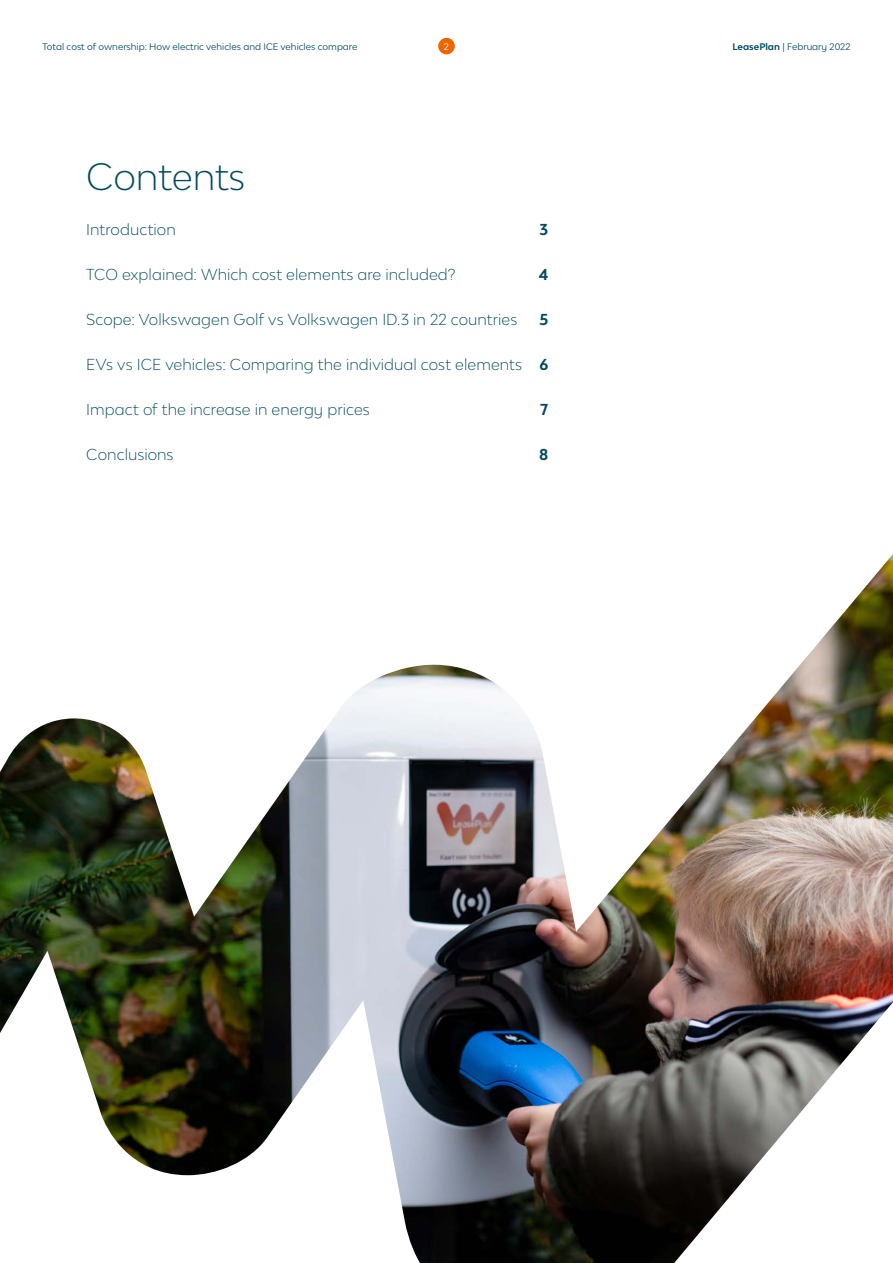
<style>
.page{position:relative;width:893px;height:1263px;background:#fff}
.page>*{position:absolute;margin:0;border:0;box-sizing:border-box;transform-origin:0 0}
.t1{font:300 36px "Lease Plan";color:#004a5d}
.t2{font:300 15px "Lease Plan";letter-spacing:.005em;color:#004a5d}
.t3{font:700 15px "Lease Plan";color:#004a5d}
.t4{font:9px "Lease Plan";color:#004a5d}
.t5{font:9px "Lease Plan";color:#fff}
.s1{font-weight:700}
</style>
<div class="page">
<div style="left:438px;top:38px;width:17px;height:16px;background:#f06400;border-radius:50%"></div>
<img style="left:0;top:554px;width:893px;height:709px">
<p class="t4" style="left:43px;top:40px;width:316px">Total cost of ownership: How electric vehicles and ICE vehicles compare</p>
<p class="t5" style="left:444px;top:40px;width:7px">2</p>
<p class="t4" style="left:733px;top:40px;width:119px"><span class="s1">LeasePlan</span> | February 2022</p>
<h1 class="t1" style="left:86px;top:153px;width:161px">Contents</h1>
<p class="t2" style="left:86px;top:219px;width:91px">Introduction</p>
<p class="t3" style="left:540px;top:219px;width:10px">3</p>
<p class="t2" style="left:86px;top:264px;width:371px">TCO explained: Which cost elements are included?</p>
<p class="t3" style="left:539px;top:264px;width:11px">4</p>
<p class="t2" style="left:86px;top:309px;width:433px">Scope: Volkswagen Golf vs Volkswagen ID.3 in 22 countries</p>
<p class="t3" style="left:539px;top:309px;width:10px">5</p>
<p class="t2" style="left:86px;top:354px;width:464px">EVs vs ICE vehicles: Comparing the individual cost elements <span class="s1">6</span></p>
<p class="t2" style="left:86px;top:399px;width:285px">Impact of the increase in energy prices</p>
<p class="t3" style="left:540px;top:399px;width:10px">7</p>
<p class="t2" style="left:86px;top:444px;width:89px">Conclusions</p>
<p class="t3" style="left:539px;top:444px;width:11px">8</p>
</div>
